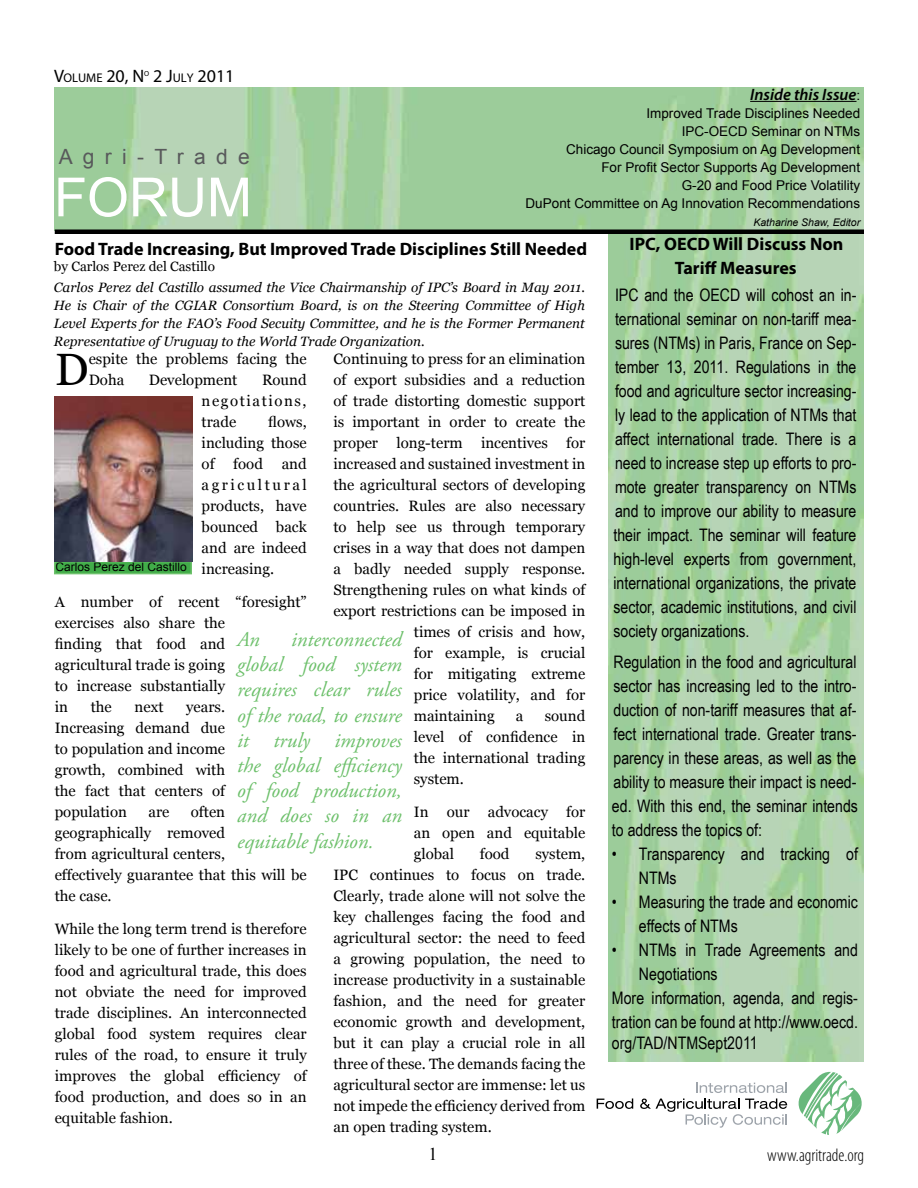
<style>
.page{position:relative;width:918px;height:1188px;background:#fff}
.page>*{position:absolute;margin:0;border:0;box-sizing:border-box;transform-origin:0 0}
.t1{font:54px "Arial";color:#fff}
.t2{font:45.3px "Georgia";color:#000}
.t3{font:italic 21px/25.2px "Adobe Garamond Pro";color:#6dc06b;text-align:justify}
.t4{font:21px "Arial";letter-spacing:.49em;color:#58595b}
.t5{font:700 18px/23.4px "Myriad Pro";color:#000;text-align:center}
.t6{font:18px "Myriad Pro";color:#000}
.t7{font:300 condensed 18px "Myriad Pro";color:#000}
.t8{font:18px "Times New Roman";color:#000}
.t9{font:17.25px/24px "Arial Narrow";color:#000;text-align:justify}
.t10{font:italic 600 16.5px "Myriad Pro";color:#000}
.t11{font:15px/21px "Georgia";color:#000;text-align:justify}
.t12{font:italic 13.5px/18px "Georgia";color:#000;text-align:justify}
.t13{font:13.5px/18px "Arial";color:#000;text-align:right}
.t14{font:13.5px "Georgia";color:#000}
.t15{font:12px "Arial";color:#000}
.t16{font:italic 10.5px "Arial";color:#000}
.t17{font:7.35px "Myriad Pro";color:#000}
.s1{font-size:12.6px}
.s2{font-family:"Arial";font-weight:400;font-style:normal;font-size:13.5px}
</style>
<div class="page">
<img style="left:55px;top:87px;width:808px;height:975px">
<div style="left:54px;top:232px;width:554px;height:902px;background:#fff"></div>
<hr style="left:750px;top:101px;width:107px;height:1px;background:#000">
<div style="left:55px;top:229px;width:809px;height:5px;background:#000"></div>
<svg style="left:798px;top:1071px;width:64px;height:64px"></svg>
<svg style="left:597px;top:1098px;width:36px;height:11px"></svg>
<svg style="left:640px;top:1083px;width:147px;height:45px"></svg>
<div style="left:55px;top:562px;width:136px;height:12px;background:#41ad49"></div>
<div style="left:54px;top:561px;width:138px;height:13px;border:2px solid #6dc06b"></div>
<img style="left:55px;top:396px;width:138px;height:165px">
<p class="t6" style="left:54px;top:65px;width:92px">V<span class="s1">OLUME</span> 20, N</p>
<p class="t17" style="left:144px;top:69px;width:7px">O</p>
<p class="t6" style="left:153px;top:65px;width:83px">2 J<span class="s1">ULY</span> 2011</p>
<p class="t10" style="left:750px;top:84px;width:112px">Inside this Issue<span class="s2">:</span></p>
<p class="t13" style="left:526px;top:104px;width:336px">Improved Trade Disciplines Needed<br>IPC-OECD Seminar on NTMs<br>Chicago Council Symposium on Ag Development<br>For Profit Sector Supports Ag Development<br>G-20 and Food Price Volatility<br>DuPont Committee on Ag Innovation Recommendations</p>
<p class="t16" style="left:753px;top:215px;width:108px">Katharine Shaw, Editor</p>
<p class="t5" style="left:630px;top:232px;width:215px">IPC, OECD Will Discuss Non<br>Tariff Measures</p>
<p class="t9" style="left:613px;top:282px;width:245px">IPC and the OECD will cohost an in&shy;ternational seminar on non-tariff mea&shy;sures (NTMs) in Paris, France on Sep&shy;tember 13, 2011. Regulations in the food and agriculture sector increasing&shy;ly lead to the application of NTMs that affect international trade. There is a need to increase step up efforts to pro&shy;mote greater transparency on NTMs and to improve our ability to measure their impact. The seminar will feature high-level experts from government, international organizations, the private sector, academic institutions, and civil society organizations.</p>
<p class="t9" style="left:612px;top:650px;width:247px">Regulation in the food and agricultural sector has increasing led to the intro&shy;duction of non-tariff measures that af&shy;fect international trade. Greater trans&shy;parency in these areas, as well as the ability to measure their impact is need&shy;ed. With this end, the seminar intends to address the topics of:</p>
<p class="t9" style="left:639px;top:842px;width:220px;text-indent:-27px">• Transparency and tracking of<br>NTMs</p>
<p class="t9" style="left:639px;top:890px;width:220px;text-indent:-27px">• Measuring the trade and economic effects of NTMs</p>
<p class="t9" style="left:612px;top:938px;width:247px">• NTMs in Trade Agreements and</p>
<p class="t9" style="left:639px;top:962px;width:80px">Negotiations</p>
<p class="t9" style="left:612px;top:986px;width:247px">More information, agenda, and regis-</p>
<p class="t9" style="left:612px;top:1010px;width:248px">tration can be found at http://www.oecd.</p>
<p class="t9" style="left:612px;top:1030px;width:147px">org/TAD/NTMSept2011</p>
<h3 class="t4" style="left:59px;top:143px;width:193px">Agri-Trade</h3>
<h1 class="t1" style="left:54px;top:162px;width:191px">Forum</h1>
<p class="t5" style="left:55px;top:236px;width:534px">Food Trade Increasing, But Improved Trade Disciplines Still Needed</p>
<p class="t14" style="left:54px;top:259px;width:163px">by Carlos Perez del Castillo</p>
<p class="t12" style="left:54px;top:278px;width:533px">Carlos Perez del Castillo assumed the Vice Chairmanship of IPC’s Board in May 2011.<br>He is Chair of the CGIAR Consortium Board, is on the Steering Committee of High Level Experts for the FAO’s Food Secuity Committee, and he is the Former Permanent Representative of Uruguay to the World Trade Organization.</p>
<h2 class="t2" style="left:55px;top:343px;width:35px">D</h2>
<p class="t11" style="left:89px;top:348px;width:220px">espite the problems facing the<br>Doha</p>
<p class="t11" style="left:333px;top:348px;width:253px">Continuing to press for an elimination</p>
<p class="t11" style="left:333px;top:369px;width:254px">of export subsidies and a reduction</p>
<p class="t11" style="left:333px;top:390px;width:253px">of trade distorting domestic support</p>
<p class="t11" style="left:333px;top:411px;width:253px">is important in order to create the</p>
<p class="t11" style="left:333px;top:432px;width:253px">proper long-term incentives for</p>
<p class="t11" style="left:333px;top:453px;width:254px">increased and sustained investment in</p>
<p class="t11" style="left:333px;top:474px;width:253px">the agricultural sectors of developing</p>
<p class="t11" style="left:333px;top:495px;width:253px">countries. Rules are also necessary</p>
<p class="t11" style="left:333px;top:516px;width:253px">to help see us through temporary</p>
<p class="t11" style="left:333px;top:537px;width:253px">crises in a way that does not dampen</p>
<p class="t11" style="left:333px;top:558px;width:253px">a badly needed supply response.</p>
<p class="t11" style="left:333px;top:579px;width:254px">Strengthening rules on what kinds of</p>
<p class="t11" style="left:333px;top:600px;width:253px">export restrictions can be imposed in</p>
<p class="t11" style="left:414px;top:621px;width:173px">times of crisis and how,</p>
<p class="t11" style="left:414px;top:642px;width:173px">for example, is crucial</p>
<p class="t11" style="left:414px;top:663px;width:173px">for mitigating extreme</p>
<p class="t11" style="left:414px;top:684px;width:173px">price volatility, and for</p>
<p class="t11" style="left:414px;top:705px;width:82px">maintaining</p>
<p class="t11" style="left:516px;top:705px;width:9px">a</p>
<p class="t11" style="left:149px;top:369px;width:90px">Development</p>
<p class="t11" style="left:202px;top:369px;width:107px;text-indent:60px">Round negotiations, trade</p>
<p class="t11" style="left:202px;top:411px;width:107px;text-indent:67px">flows, including those of</p>
<p class="t11" style="left:202px;top:453px;width:107px;text-indent:80px">and agricultural products, have bounced back and are indeed increasing.</p>
<p class="t11" style="left:55px;top:591px;width:253px;text-align:left">A number of recent “foresight” exercises also share the<br>finding that food and<br>agricultural trade is going<br>to increase substantially<br>in</p>
<p class="t11" style="left:233px;top:453px;width:31px">food</p>
<p class="t15" style="left:55px;top:559px;width:133px">Carlos Perez del Castillo</p>
<h3 class="t3" style="left:237px;top:627px;width:166px;text-indent:54px">interconnected global food system requires clear rules of the road, to ensure it truly improves the global efficiency of food production, and does so in an equitable fashion.</h3>
<h3 class="t3" style="left:237px;top:627px;width:24px">An</h3>
<p class="t11" style="left:91px;top:696px;width:23px">the</p>
<p class="t11" style="left:135px;top:696px;width:30px">next</p>
<p class="t11" style="left:55px;top:696px;width:172px;text-indent:132px">years.<br>Increasing demand due to population and income growth, combined with the fact that centers of population</p>
<p class="t11" style="left:414px;top:705px;width:173px;text-indent:131px">sound level of confidence in the international trading system.</p>
<p class="t11" style="left:414px;top:801px;width:173px">In our advocacy for an open and equitable global</p>
<p class="t11" style="left:55px;top:801px;width:253px;text-align:left;text-indent:136px">often geographically removed<br>from agricultural centers,<br>effectively guarantee that this will be the case.</p>
<p class="t11" style="left:55px;top:918px;width:254px">While the long term trend is therefore likely to be one of further increases in food and agricultural trade, this does not obviate the need for improved trade disciplines. An interconnected global food system requires clear rules of the road, to ensure it truly improves the global efficiency of food production, and does so in an equitable fashion.</p>
<p class="t11" style="left:148px;top:801px;width:22px">are</p>
<p class="t11" style="left:480px;top:843px;width:31px">food</p>
<p class="t11" style="left:333px;top:843px;width:254px;text-indent:202px">system, IPC continues to focus on trade.<br>Clearly, trade alone will not solve the key challenges facing the food and agricultural sector: the need to feed a growing population, the need to increase productivity in a sustainable fashion, and the need for greater economic growth and development, but it can play a crucial role in all three of these. The demands facing the agricultural sector are immense: let us not impede the efficiency derived from an open trading system.</p>
<p class="t8" style="left:429px;top:1142px;width:10px">1</p>
<p class="t7" style="left:767px;top:1144px;width:98px">www.agritrade.org</p>
</div>
